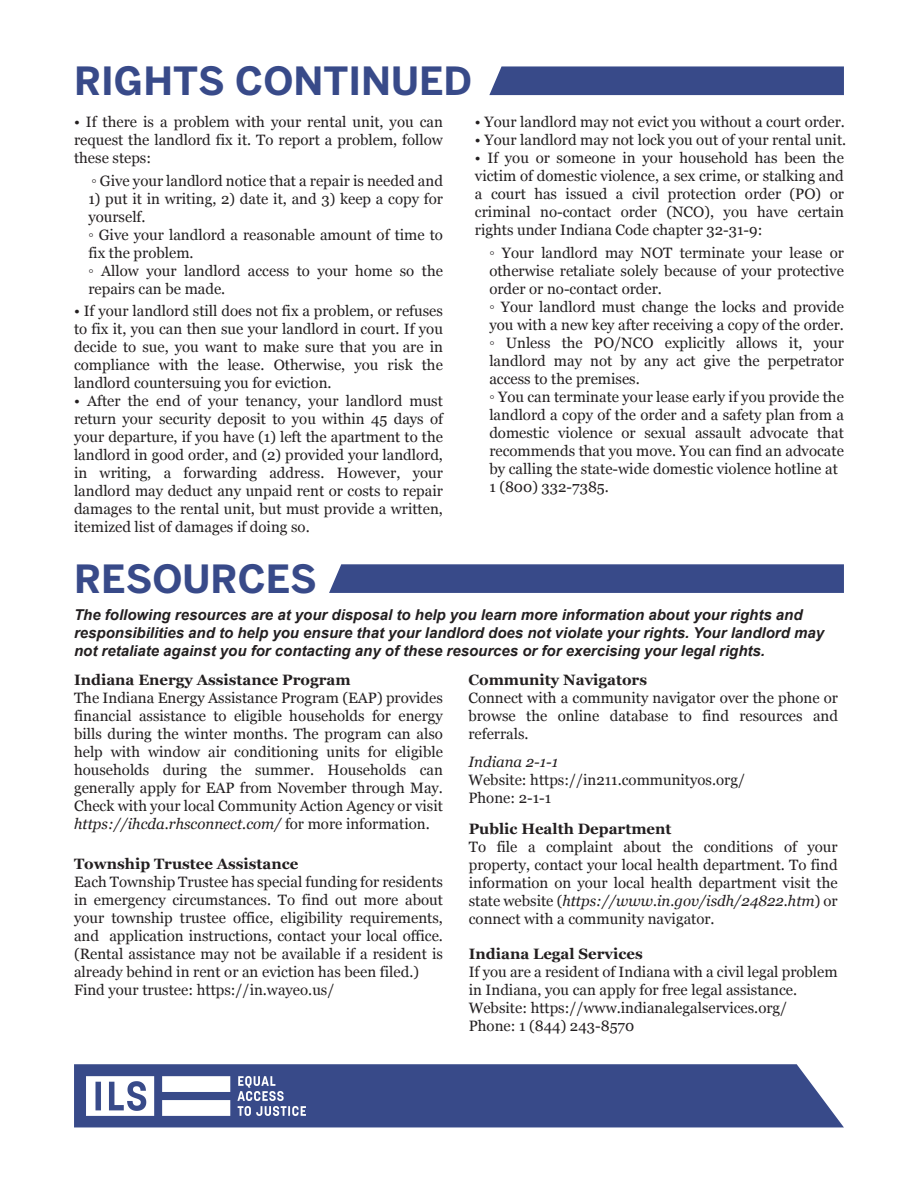
<style>
.page{position:relative;width:918px;height:1188px;background:#fff}
.page>*{position:absolute;margin:0;border:0;box-sizing:border-box;transform-origin:0 0}
.t1{font:700 38.55px "Benton Sans";color:#384a89}
.t2{font:15px/18px "Georgia";color:#231f20;text-align:justify}
.t3{font:italic 700 15px/18px "Arial";color:#231f20}
.t4{font:700 15px "Georgia";color:#231f20}
.t5{font:italic 15px "Georgia";color:#231f20}
.s1{font-style:italic}
</style>
<div class="page">
<svg style="left:329px;top:564px;width:515px;height:29px"></svg>
<div style="left:74px;top:1064px;width:770px;height:63px;background:#384a89"></div>
<div style="left:489px;top:66px;width:355px;height:29px;background:#384a89"></div>
<img style="left:87px;top:1076px;width:218px;height:39px">
<h1 class="t1" style="left:74px;top:58px;width:400px">RIGHTS CONTINUED</h1>
<p class="t2" style="left:74px;top:113px;width:370px">• If there is a problem with your rental unit, you can request the landlord fix it. To report a problem, follow these steps:</p>
<p class="t2" style="left:92px;top:171px;width:353px">◦ Give your landlord notice that a repair is needed and</p>
<p class="t2" style="left:88px;top:189px;width:356px;text-align:left">1) put it in writing, 2) date it, and 3) keep a copy for yourself.<br>◦ Give your landlord a reasonable amount of time to fix the problem.<br>◦ Allow your landlord access to your home so the repairs can be made.</p>
<p class="t2" style="left:74px;top:302px;width:370px">• If your landlord still does not fix a problem, or refuses to fix it, you can then sue your landlord in court. If you decide to sue, you want to make sure that you are in compliance with the lease. Otherwise, you risk the landlord countersuing you for eviction.</p>
<p class="t2" style="left:74px;top:392px;width:370px">• After the end of your tenancy, your landlord must return your security deposit to you within 45 days of your departure, if you have (1) left the apartment to the landlord in good order, and (2) provided your landlord, in writing, a forwarding address. However, your landlord may deduct any unpaid rent or costs to repair damages to the rental unit, but must provide a written, itemized list of damages if doing so.</p>
<h1 class="t1" style="left:74px;top:556px;width:244px">RESOURCES</h1>
<p class="t2" style="left:475px;top:113px;width:371px">• Your landlord may not evict you without a court order.</p>
<p class="t2" style="left:475px;top:131px;width:373px">• Your landlord may not lock you out of your rental unit.</p>
<p class="t2" style="left:475px;top:149px;width:370px">• If you or someone in your household has been the victim of domestic violence, a sex crime, or stalking and a court has issued a civil protection order (PO) or criminal no-contact order (NCO), you have certain rights under Indiana Code chapter 32-31-9:</p>
<p class="t2" style="left:489px;top:243px;width:356px;text-align:left">◦ Your landlord may NOT terminate your lease or otherwise retaliate solely because of your protective order or no-contact order.<br>◦ Your landlord must change the locks and provide you with a new key after receiving a copy of the order. ◦ Unless the PO/NCO explicitly allows it, your landlord may not by any act give the perpetrator access to the premises.<br>◦ You can terminate your lease early if you provide the landlord a copy of the order and a safety plan from a domestic violence or sexual assault advocate that recommends that you move. You can find an advocate by calling the state-wide domestic violence hotline at 1 (800) 332-7385.</p>
<p class="t3" style="left:74px;top:606px;width:752px">The following resources are at your disposal to help you learn more information about your rights and responsibilities and to help you ensure that your landlord does not violate your rights. Your landlord may not retaliate against you for contacting any of these resources or for exercising your legal rights.</p>
<p class="t4" style="left:74px;top:668px;width:278px">Indiana Energy Assistance Program</p>
<p class="t2" style="left:74px;top:688px;width:370px">The Indiana Energy Assistance Program (EAP) provides financial assistance to eligible households for energy bills during the winter months. The program can also help with window air conditioning units for eligible households during the summer. Households can generally apply for EAP from November through May.<br>Check with your local Community Action Agency or visit <span class="s1">https://ihcda.rhsconnect.com/</span> for more information.</p>
<p class="t4" style="left:74px;top:853px;width:226px">Township Trustee Assistance</p>
<p class="t2" style="left:74px;top:872px;width:370px;text-align:left">Each Township Trustee has special funding for residents in emergency circumstances. To find out more about your township trustee office, eligibility requirements, and application instructions, contact your local office. (Rental assistance may not be available if a resident is already behind in rent or an eviction has been filed.)<br>Find your trustee: https://in.wayeo.us/</p>
<p class="t4" style="left:468px;top:668px;width:180px">Community Navigators</p>
<p class="t2" style="left:468px;top:688px;width:371px">Connect with a community navigator over the phone or browse the online database to find resources and referrals.</p>
<p class="t5" style="left:468px;top:751px;width:91px">Indiana 2-1-1</p>
<p class="t2" style="left:468px;top:771px;width:278px">Website: https://in211.communityos.org/<br>Phone: 2-1-1</p>
<p class="t4" style="left:469px;top:817px;width:204px">Public Health Department</p>
<p class="t2" style="left:469px;top:837px;width:370px">To file a complaint about the conditions of your property, contact your local health department. To find information on your local health department visit the state website (<span class="s1">https://www.in.gov/isdh/24822.htm</span>) or connect with a community navigator.</p>
<p class="t4" style="left:469px;top:942px;width:175px">Indiana Legal Services</p>
<p class="t2" style="left:469px;top:962px;width:370px;text-align:left">If you are a resident of Indiana with a civil legal problem in Indiana, you can apply for free legal assistance.<br>Website: https://www.indianalegalservices.org/ Phone: 1 (844) 243-8570</p>
</div>
